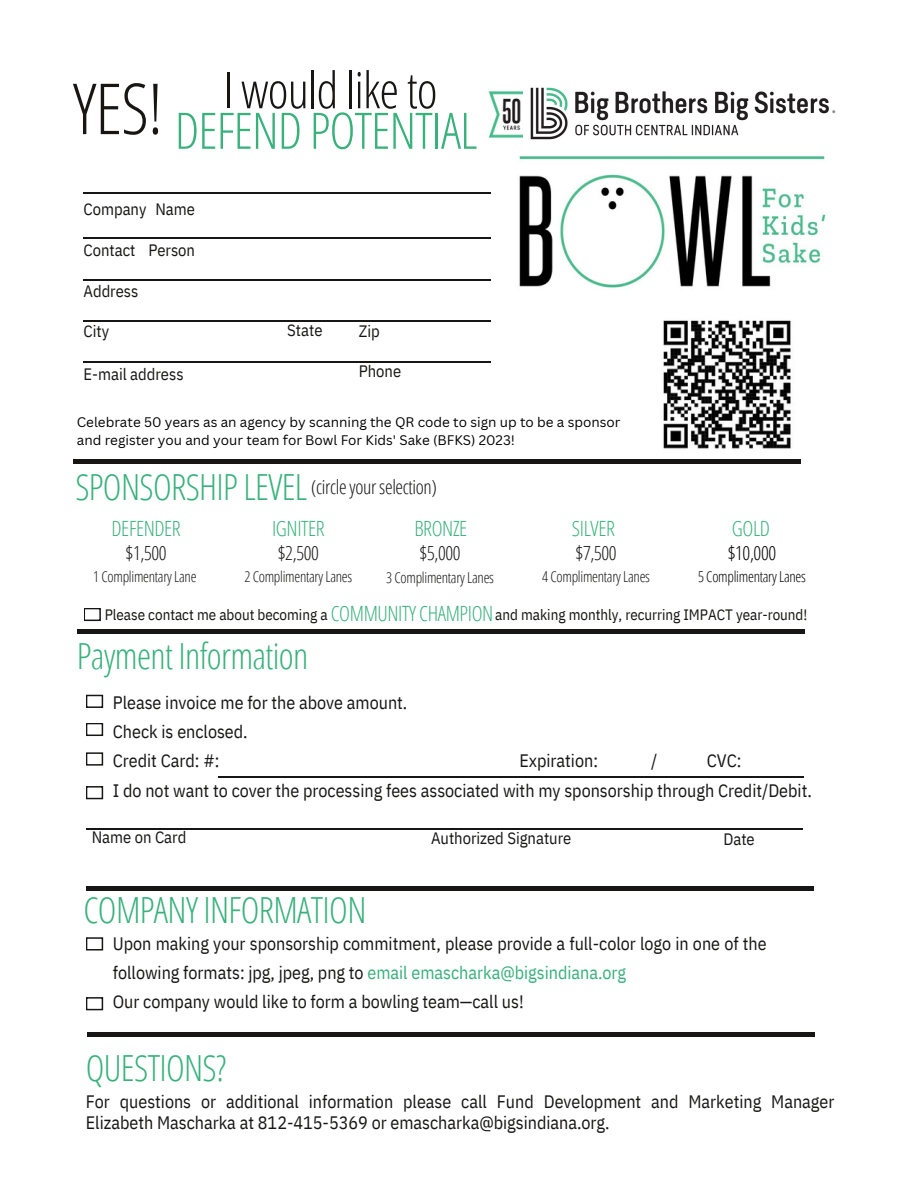
<style>
.page{position:relative;width:918px;height:1188px;background:#fff}
.page>*{position:absolute;margin:0;border:0;box-sizing:border-box;transform-origin:0 0}
.t1{font:300 70.5px "Open Sans Condensed";color:#171615}
.t2{font:300 50.25px "Open Sans Condensed";letter-spacing:-.02em;color:#38b17b}
.t3{font:300 50.25px "Open Sans Condensed";letter-spacing:-.02em;color:#171615}
.t4{font:300 36px "Open Sans Condensed";letter-spacing:-.02em;color:#38b17b}
.t5{font:300 21px "Open Sans Condensed";letter-spacing:-.02em;color:#38b07b}
.t6{font:300 21px "Open Sans Condensed";letter-spacing:-.02em;color:#38b17b}
.t7{font:300 19.5px "Open Sans Condensed";letter-spacing:-.02em;color:#171615}
.t8{font:300 19.5px "Open Sans Condensed";color:#020000}
.t9{font:18px/29.2px "IBM Plex Sans Cond";color:#171615}
.t10{font:16.5px "IBM Plex Sans Cond";color:#171615}
.t11{font:300 15px "Open Sans Condensed";letter-spacing:-.02em;color:#171615}
.t12{font:15px "IBM Plex Sans Cond";color:#13150f}
.t13{font:300 15px "Open Sans Condensed";letter-spacing:-.02em;color:#020000}
.t14{font:13.5px/18px "Canva Sans";color:#000}
.s1{color:#38b07b}
</style>
<div class="page">
<hr style="left:218px;top:776px;width:586px;height:2px;background:#171615">
<hr style="left:84px;top:192px;width:407px;height:2px;background:#171615">
<hr style="left:84px;top:237px;width:407px;height:1px;background:#171615">
<hr style="left:84px;top:279px;width:407px;height:1px;background:#171615">
<hr style="left:84px;top:320px;width:407px;height:2px;background:#171615">
<hr style="left:84px;top:361px;width:407px;height:1px;background:#171615">
<hr style="left:86px;top:829px;width:717px;height:1px;background:#171615">
<img style="left:663px;top:320px;width:128px;height:129px">
<div style="left:73px;top:459px;width:727px;height:5px;background:#171615"></div>
<div style="left:77px;top:629px;width:727px;height:5px;background:#171615"></div>
<svg style="left:84px;top:608px;width:17px;height:13px"></svg>
<svg style="left:86px;top:723px;width:17px;height:13px"></svg>
<svg style="left:86px;top:752px;width:17px;height:14px"></svg>
<svg style="left:86px;top:695px;width:17px;height:13px"></svg>
<svg style="left:86px;top:786px;width:17px;height:13px"></svg>
<div style="left:86px;top:886px;width:727px;height:5px;background:#171615"></div>
<svg style="left:86px;top:937px;width:17px;height:14px"></svg>
<svg style="left:86px;top:997px;width:17px;height:13px"></svg>
<hr style="left:87px;top:1032px;width:728px;height:4px;background:#171615">
<img style="left:519px;top:156px;width:307px;height:132px">
<img style="left:488px;top:91px;width:35px;height:47px">
<img style="left:530px;top:87px;width:306px;height:53px">
<h1 class="t1" style="left:73px;top:59px;width:92px">YES!</h1>
<h2 class="t3" style="left:223px;top:55px;width:216px">I would like to</h2>
<h2 class="t2" style="left:175px;top:95px;width:304px">DEFEND POTENTIAL</h2>
<p class="t10" style="left:84px;top:198px;width:113px">Company Name</p>
<p class="t10" style="left:84px;top:239px;width:113px">Contact Person</p>
<p class="t10" style="left:84px;top:280px;width:56px">Address</p>
<p class="t10" style="left:84px;top:320px;width:27px">City</p>
<p class="t10" style="left:84px;top:363px;width:102px">E-mail address</p>
<p class="t10" style="left:287px;top:319px;width:37px">State</p>
<p class="t10" style="left:359px;top:320px;width:23px">Zip</p>
<p class="t10" style="left:359px;top:361px;width:44px">Phone</p>
<p class="t14" style="left:77px;top:412px;width:545px">Celebrate 50 years as an agency by scanning the QR code to sign up to be a sponsor and register you and your team for Bowl For Kids' Sake (BFKS) 2023!</p>
<h3 class="t4" style="left:75px;top:461px;width:234px">SPONSORSHIP LEVEL</h3>
<p class="t7" style="left:311px;top:473px;width:127px">(circle your selection)</p>
<p class="t5" style="left:112px;top:513px;width:71px">DEFENDER</p>
<p class="t6" style="left:272px;top:513px;width:54px">IGNITER</p>
<p class="t7" style="left:126px;top:539px;width:43px">$1,500</p>
<p class="t11" style="left:93px;top:566px;width:105px">1 Complimentary Lane</p>
<p class="t7" style="left:278px;top:539px;width:43px">$2,500</p>
<p class="t11" style="left:244px;top:566px;width:109px">2 Complimentary Lanes</p>
<p class="t6" style="left:414px;top:513px;width:54px">BRONZE</p>
<p class="t6" style="left:572px;top:513px;width:45px">SILVER</p>
<p class="t6" style="left:732px;top:513px;width:40px">GOLD</p>
<p class="t7" style="left:420px;top:540px;width:43px">$5,000</p>
<p class="t11" style="left:386px;top:567px;width:109px">3 Complimentary Lanes</p>
<p class="t7" style="left:576px;top:539px;width:43px">$7,500</p>
<p class="t11" style="left:542px;top:566px;width:109px">4 Complimentary Lanes</p>
<p class="t8" style="left:728px;top:539px;width:50px">$10,000</p>
<p class="t13" style="left:698px;top:566px;width:109px">5 Complimentary Lanes</p>
<p class="t5" style="left:331px;top:599px;width:164px">COMMUNITY CHAMPION</p>
<p class="t12" style="left:105px;top:605px;width:224px">Please contact me about becoming a</p>
<p class="t12" style="left:495px;top:605px;width:314px">and making monthly, recurring IMPACT year-round!</p>
<h3 class="t4" style="left:77px;top:631px;width:233px">Payment Information</h3>
<p class="t9" style="left:113px;top:687px;width:296px">Please invoice me for the above amount.<br>Check is enclosed.<br>Credit Card: #:</p>
<p class="t9" style="left:519px;top:746px;width:80px">Expiration:</p>
<p class="t9" style="left:651px;top:746px;width:8px">/</p>
<p class="t9" style="left:113px;top:746px;width:701px;text-indent:594px">CVC:<br>I do not want to cover the processing fees associated with my sponsorship through Credit/Debit.</p>
<p class="t10" style="left:92px;top:826px;width:96px">Name on Card</p>
<p class="t10" style="left:723px;top:828px;width:33px">Date</p>
<p class="t10" style="left:431px;top:827px;width:142px">Authorized Signature</p>
<h3 class="t4" style="left:84px;top:884px;width:284px">COMPANY INFORMATION</h3>
<p class="t9" style="left:113px;top:928px;width:655px">Upon making your sponsorship commitment, please provide a full-color logo in one of the following formats: jpg, jpeg, png to <span class="s1">email emascharka@bigsindiana.org<br></span>Our company would like to form a bowling team—call us!</p>
<h3 class="t4" style="left:86px;top:1043px;width:142px">QUESTIONS?</h3>
<p class="t9" style="left:86px;top:1091px;width:750px;line-height:21.3px">For questions or additional information please call Fund Development and Marketing Manager<br>Elizabeth Mascharka at 812-415-5369 or emascharka@bigsindiana.org.</p>
</div>
